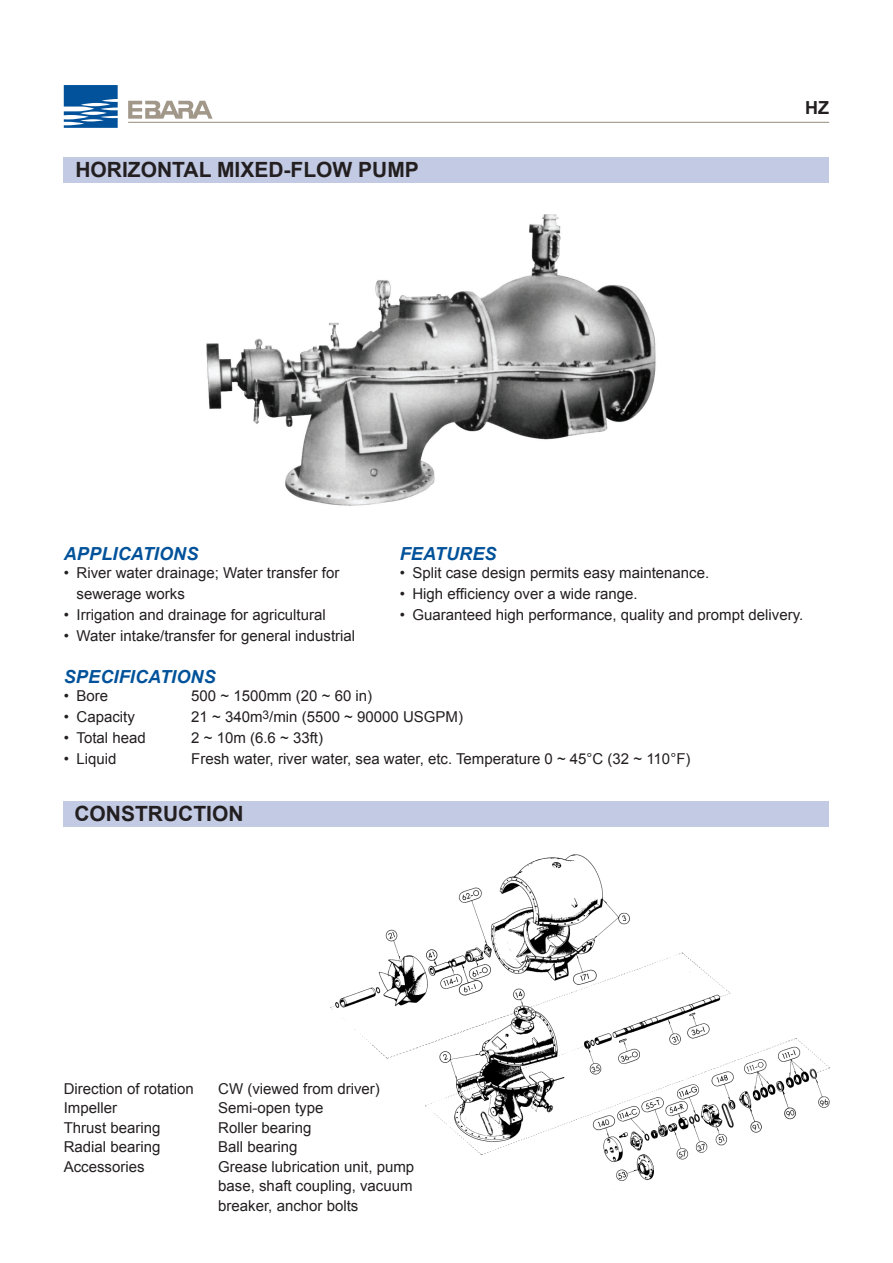
<style>
.page{position:relative;width:893px;height:1263px;background:#fff}
.page>*{position:absolute;margin:0;border:0;box-sizing:border-box;transform-origin:0 0}
.t1{font:700 21px "Arial";color:#231f20}
.t2{font:italic 700 18px "Arial";letter-spacing:.01em;color:#01529a}
.t3{font:700 18px "Arial";color:#231f20}
.t4{font:15px "Arial";color:#231f20}
.s1{font-size:12px}
</style>
<div class="page">
<svg style="left:64px;top:85px;width:54px;height:43px;background:#3978b0"></svg>
<svg style="left:128px;top:101px;width:85px;height:18px"></svg>
<hr style="left:128px;top:122px;width:701px;height:1px;background:#a1988a">
<div style="left:64px;top:157px;width:765px;height:25px;background:#c3cbe4"></div>
<div style="left:64px;top:801px;width:765px;height:26px;background:#c3cbe4"></div>
<img style="left:330px;top:854px;width:500px;height:327px">
<img style="left:206px;top:215px;width:450px;height:291px">
<p class="t1" style="left:75px;top:156px;width:345px">HORIZONTAL MIXED-FLOW PUMP</p>
<p class="t2" style="left:64px;top:542px;width:136px">APPLICATIONS</p>
<p class="t2" style="left:400px;top:542px;width:98px">FEATURES</p>
<p class="t3" style="left:805px;top:96px;width:25px">HZ</p>
<p class="t4" style="left:64px;top:563px;width:277px">• River water drainage; Water transfer for</p>
<p class="t4" style="left:77px;top:584px;width:110px">sewerage works</p>
<p class="t4" style="left:64px;top:605px;width:264px">• Irrigation and drainage for agricultural</p>
<p class="t4" style="left:64px;top:626px;width:293px">• Water intake/transfer for general industrial</p>
<p class="t2" style="left:64px;top:665px;width:154px">SPECIFICATIONS</p>
<p class="t4" style="left:400px;top:563px;width:311px">• Split case design permits easy maintenance.</p>
<p class="t4" style="left:400px;top:584px;width:239px">• High efficiency over a wide range.</p>
<p class="t4" style="left:400px;top:605px;width:405px">• Guaranteed high performance, quality and prompt delivery.</p>
<p class="t4" style="left:64px;top:685px;width:46px">• Bore</p>
<p class="t4" style="left:191px;top:685px;width:182px">500 ~ 1500mm (20 ~ 60 in)</p>
<p class="t4" style="left:64px;top:706px;width:73px">• Capacity</p>
<p class="t4" style="left:191px;top:706px;width:273px">21 ~ 340m<span class="s1">3</span>/min (5500 ~ 90000 USGPM)</p>
<p class="t4" style="left:64px;top:727px;width:83px">• Total head</p>
<p class="t4" style="left:191px;top:727px;width:133px">2 ~ 10m (6.6 ~ 33ft)</p>
<p class="t4" style="left:64px;top:748px;width:54px">• Liquid</p>
<p class="t4" style="left:191px;top:748px;width:501px">Fresh water, river water, sea water, etc. Temperature 0 ~ 45°C (32 ~ 110°F)</p>
<p class="t1" style="left:74px;top:799px;width:171px">CONSTRUCTION</p>
<p class="t4" style="left:64px;top:1078px;width:132px">Direction of rotation</p>
<p class="t4" style="left:218px;top:1078px;width:163px">CW (viewed from driver)</p>
<p class="t4" style="left:64px;top:1098px;width:55px">Impeller</p>
<p class="t4" style="left:218px;top:1098px;width:107px">Semi-open type</p>
<p class="t4" style="left:64px;top:1117px;width:98px">Thrust bearing</p>
<p class="t4" style="left:218px;top:1117px;width:95px">Roller bearing</p>
<p class="t4" style="left:64px;top:1137px;width:98px">Radial bearing</p>
<p class="t4" style="left:218px;top:1137px;width:81px">Ball bearing</p>
<p class="t4" style="left:64px;top:1156px;width:82px">Accessories</p>
<p class="t4" style="left:218px;top:1156px;width:197px">Grease lubrication unit, pump</p>
<p class="t4" style="left:218px;top:1176px;width:196px">base, shaft coupling, vacuum</p>
<p class="t4" style="left:218px;top:1195px;width:142px">breaker, anchor bolts</p>
</div>
